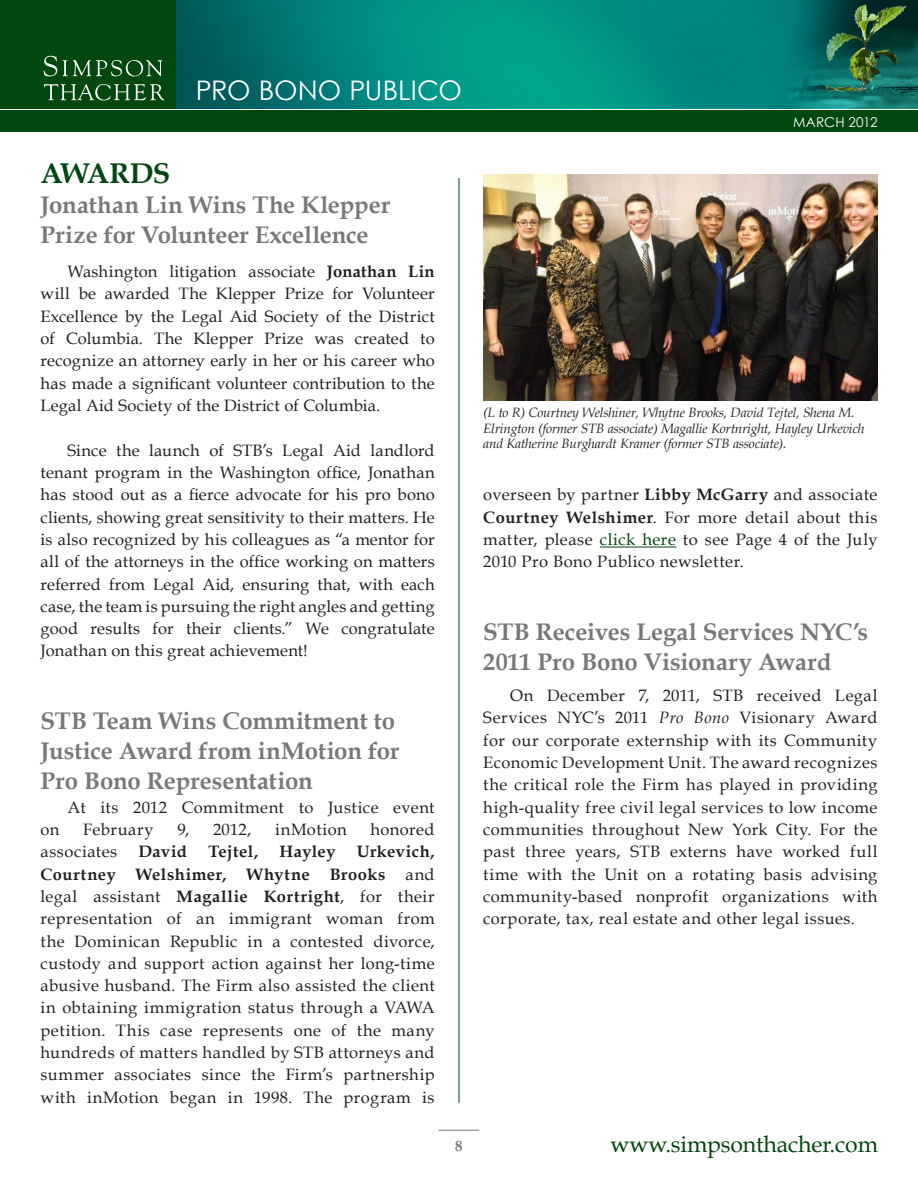
<style>
.page{position:relative;width:918px;height:1188px;background:#fff}
.page>*{position:absolute;margin:0;border:0;box-sizing:border-box;transform-origin:0 0}
.P_SectionHeader{font:700 28.5px "Book Antiqua";letter-spacing:-.015em;color:#004710}
.t1{font:27px "Century Gothic";color:#fff}
.P_SectionSubheader{font:700 24px/30px "Book Antiqua";color:#76787b}
.t2{font:22.95px "Book Antiqua";letter-spacing:-.005em;color:#004710}
.P_Body{font:16.5px/22.4px "Book Antiqua";letter-spacing:.025em;color:#231f20;text-align:justify}
.P_Body-2{font:700 16.5px "Book Antiqua";letter-spacing:.025em;color:#231f20}
.t3{font:700 15px "Book Antiqua";color:#76787b}
.P_Caption{font:italic 13.5px/15.8px "Book Antiqua";letter-spacing:-.015em;color:#231f20}
.t4{font:13.5px "Century Gothic";letter-spacing:.005em;color:#fff}
.s1{font-weight:700}
.s2{color:#004710}
.s3{font-style:italic}
</style>
<div class="page">
<img style="left:177px;top:0;width:741px;height:109px">
<div style="left:0;top:110px;width:918px;height:22px;background:#004710"></div>
<div style="left:0;top:0;width:176px;height:109px;background:#004710"></div>
<svg style="left:44px;top:56px;width:118px;height:20px"></svg>
<svg style="left:44px;top:84px;width:121px;height:16px"></svg>
<hr style="left:459px;top:178px;width:1px;height:925px;background:#004710">
<hr style="left:439px;top:1130px;width:40px;height:1px;background:#76787b">
<hr style="left:600px;top:547px;width:76px;height:1px;background:#004710">
<img style="left:483px;top:174px;width:395px;height:226px">
<h2 class="t1" style="left:196px;top:74px;width:268px">PRO BONO PUBLICO</h2>
<p class="P_SectionHeader" style="left:40px;top:156px;width:131px">AWARDS</p>
<p class="P_SectionSubheader" style="left:40px;top:190px;width:351px">Jonathan Lin Wins The Klepper<br>Prize for Volunteer Excellence</p>
<p class="P_Body" style="left:40px;top:260px;width:396px;text-indent:27px">Washington litigation associate <span class="s1">Jonathan Lin </span>will be awarded The Klepper Prize for Volunteer Excellence by the Legal Aid Society of the District of Columbia. The Klepper Prize was created to recognize an attorney early in her or his career who has made a significant volunteer contribution to the Legal Aid Society of the District of Columbia.</p>
<p class="P_Body" style="left:40px;top:439px;width:396px;text-indent:27px">Since the launch of STB’s Legal Aid landlord tenant program in the Washington office, Jonathan has stood out as a fierce advocate for his pro bono clients, showing great sensitivity to their matters. He is also recognized by his colleagues as “a mentor for all of the attorneys in the office working on matters referred from Legal Aid, ensuring that, with each case, the team is pursuing the right angles and getting good results for their clients.” We congratulate Jonathan on this great achievement!</p>
<p class="P_SectionSubheader" style="left:40px;top:706px;width:361px">STB Team Wins Commitment to<br>Justice Award from inMotion for<br>Pro Bono Representation</p>
<p class="P_Body" style="left:68px;top:796px;width:369px">At its 2012 Commitment to Justice event</p>
<p class="P_Body" style="left:40px;top:818px;width:20px">on</p>
<p class="P_Body" style="left:83px;top:818px;width:72px">February</p>
<p class="P_Body" style="left:178px;top:818px;width:13px">9,</p>
<p class="P_Body" style="left:213px;top:818px;width:40px">2012,</p>
<p class="P_Body" style="left:275px;top:818px;width:73px">inMotion</p>
<p class="P_Body" style="left:370px;top:818px;width:66px">honored</p>
<p class="P_Body" style="left:40px;top:840px;width:78px">associates</p>
<p class="P_Body-2" style="left:139px;top:842px;width:50px">David</p>
<p class="P_Body-2" style="left:208px;top:842px;width:51px">Tejtel,</p>
<p class="P_Body-2" style="left:279px;top:842px;width:58px">Hayley</p>
<p class="P_Body" style="left:40px;top:840px;width:396px;text-indent:316px"><span class="s1">Urkevich, Courtney Welshimer, Whytne Brooks</span> and legal assistant <span class="s1">Magallie Kortright</span>, for their representation of an immigrant woman from the Dominican Republic in a contested divorce, custody and support action against her long-time abusive husband. The Firm also assisted the client in obtaining immigration status through a VAWA petition. This case represents one of the many hundreds of matters handled by STB attorneys and summer associates since the Firm’s partnership with inMotion began in 1998. The program is</p>
<p class="t3" style="left:455px;top:1137px;width:9px">8</p>
<p class="t4" style="left:793px;top:114px;width:86px">MARCH 2012</p>
<p class="P_Caption" style="left:483px;top:405px;width:383px">(L to R) Courtney Welshiner, Whytne Brooks, David Tejtel, Shena M.<br>Elrington (former STB associate) Magallie Kortnright, Hayley Urkevich and Katherine Burghardt Kramer (former STB associate).</p>
<p class="P_Body" style="left:483px;top:483px;width:396px">overseen by partner <span class="s1">Libby McGarry</span> and associate <span class="s1">Courtney Welshimer</span>. For more detail about this matter, please <span class="s2">click here</span> to see Page 4 of the July 2010 Pro Bono Publico newsletter.</p>
<p class="P_SectionSubheader" style="left:483px;top:617px;width:386px">STB Receives Legal Services NYC’s<br>2011 Pro Bono Visionary Award</p>
<p class="P_Body" style="left:483px;top:684px;width:396px;text-indent:27px">On December 7, 2011, STB received Legal Services NYC’s 2011 <span class="s3">Pro Bono</span> Visionary Award for our corporate externship with its Community Economic Development Unit. The award recognizes the critical role the Firm has played in providing high-quality free civil legal services to low income communities throughout New York City. For the past three years, STB externs have worked full time with the Unit on a rotating basis advising community-based nonprofit organizations with corporate, tax, real estate and other legal issues.</p>
<h3 class="t2" style="left:610px;top:1130px;width:269px">www.simpsonthacher.com</h3>
</div>
